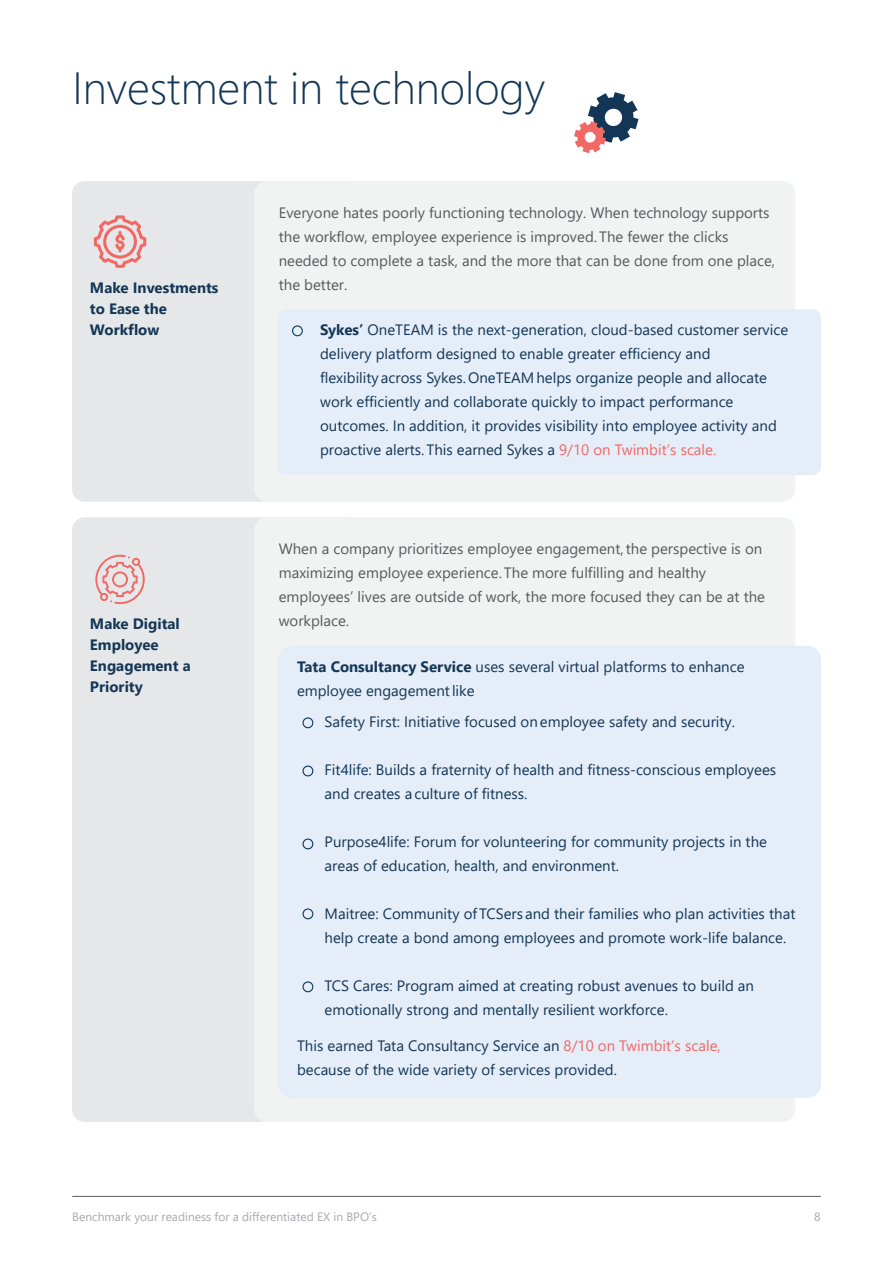
<style>
.page{position:relative;width:893px;height:1263px;background:#fff}
.page>*{position:absolute;margin:0;border:0;box-sizing:border-box;transform-origin:0 0}
.t1{font:300 45px "Segoe UI";color:#143656}
.t2{font:15px/24px "Segoe UI";color:#143656}
.t3{font:15px/24px "Segoe UI";color:#58595b}
.t4{font:700 15px/21px "Segoe UI";color:#143656}
.t5{font:12px "Segoe UI";color:#a7a9ac}
.s1{font-weight:700}
.s2{color:#f26865}
</style>
<div class="page">
<hr style="left:72px;top:1196px;width:749px;height:1px;background:#58595b">
<div style="left:72px;top:181px;width:290px;height:321px;background:#e6e7e8;border-radius:13px"></div>
<div style="left:254px;top:181px;width:541px;height:321px;background:#f1f2f2;border-radius:13px"></div>
<div style="left:278px;top:309px;width:543px;height:166px;background:#e4edf8;border-radius:8px"></div>
<div style="left:292px;top:325px;width:11px;height:11px;border:1px solid #bfbfbf;border-radius:50%"></div>
<svg style="left:94px;top:215px;width:52px;height:53px"></svg>
<div style="left:72px;top:517px;width:290px;height:605px;background:#e6e7e8;border-radius:13px"></div>
<div style="left:254px;top:517px;width:541px;height:605px;background:#f1f2f2;border-radius:13px"></div>
<div style="left:278px;top:646px;width:543px;height:452px;background:#e4edf8;border-radius:14px"></div>
<div style="left:302px;top:717px;width:11px;height:11px;border:1px solid #bfbfbf;border-radius:50%"></div>
<div style="left:302px;top:765px;width:11px;height:11px;border:1px solid #bfbfbf;border-radius:50%"></div>
<div style="left:302px;top:838px;width:11px;height:11px;border:1px solid #bfbfbf;border-radius:50%"></div>
<div style="left:302px;top:908px;width:11px;height:11px;border:1px solid #bfbfbf;border-radius:50%"></div>
<div style="left:302px;top:981px;width:11px;height:11px;border:1px solid #bfbfbf;border-radius:50%"></div>
<svg style="left:95px;top:555px;width:50px;height:49px"></svg>
<svg style="left:574px;top:92px;width:64px;height:61px"></svg>
<h1 class="t1" style="left:72px;top:46px;width:474px">Investment in technology</h1>
<p class="t3" style="left:279px;top:199px;width:498px">Everyone hates poorly functioning technology. When technology supports the workflow, employee experience is improved. The fewer the clicks needed to complete a task, and the more that can be done from one place,</p>
<p class="t4" style="left:90px;top:276px;width:130px">Make Investments</p>
<p class="t3" style="left:279px;top:271px;width:70px">the better.</p>
<p class="t4" style="left:90px;top:297px;width:78px">to Ease the<br>Workflow</p>
<p class="t2" style="left:320px;top:317px;width:470px"><span class="s1">Sykes’</span> OneTEAM is the next-generation, cloud-based customer service delivery platform designed to enable greater efficiency and<br>flexibility across Sykes. OneTEAM helps organize people and allocate work efficiently and collaborate quickly to impact performance outcomes. In addition, it provides visibility into employee activity and proactive alerts. This earned Sykes a <span class="s2">9/10 on Twimbit’s scale.</span></p>
<p class="t3" style="left:279px;top:535px;width:488px">When a company prioritizes employee engagement, the perspective is on maximizing employee experience. The more fulfilling and healthy employees’ lives are outside of work, the more focused they can be at the</p>
<p class="t4" style="left:90px;top:612px;width:91px">Make Digital</p>
<p class="t3" style="left:279px;top:607px;width:72px">workplace.</p>
<p class="t4" style="left:90px;top:633px;width:102px">Employee<br>Engagement a<br>Priority</p>
<p class="t2" style="left:297px;top:653px;width:449px"><span class="s1">Tata Consultancy Service</span> uses several virtual platforms to enhance employee engagement like</p>
<p class="t2" style="left:325px;top:709px;width:412px">Safety First: Initiative focused on employee safety and security.</p>
<p class="t2" style="left:325px;top:757px;width:453px">Fit4life: Builds a fraternity of health and fitness-conscious employees and creates a culture of fitness.</p>
<p class="t2" style="left:325px;top:829px;width:444px">Purpose4life: Forum for volunteering for community projects in the areas of education, health, and environment.</p>
<p class="t2" style="left:325px;top:901px;width:472px">Maitree: Community of TCSers and their families who plan activities that help create a bond among employees and promote work-life balance.</p>
<p class="t2" style="left:325px;top:973px;width:431px">TCS Cares: Program aimed at creating robust avenues to build an emotionally strong and mentally resilient workforce.</p>
<p class="t2" style="left:297px;top:1032px;width:425px">This earned Tata Consultancy Service an <span class="s2">8/10 on Twimbit’s scale, </span>because of the wide variety of services provided.</p>
<p class="t5" style="left:72px;top:1205px;width:306px">Benchmark your readiness for a differentiated EX in BPO’s</p>
<p class="t5" style="left:814px;top:1205px;width:8px">8</p>
</div>
